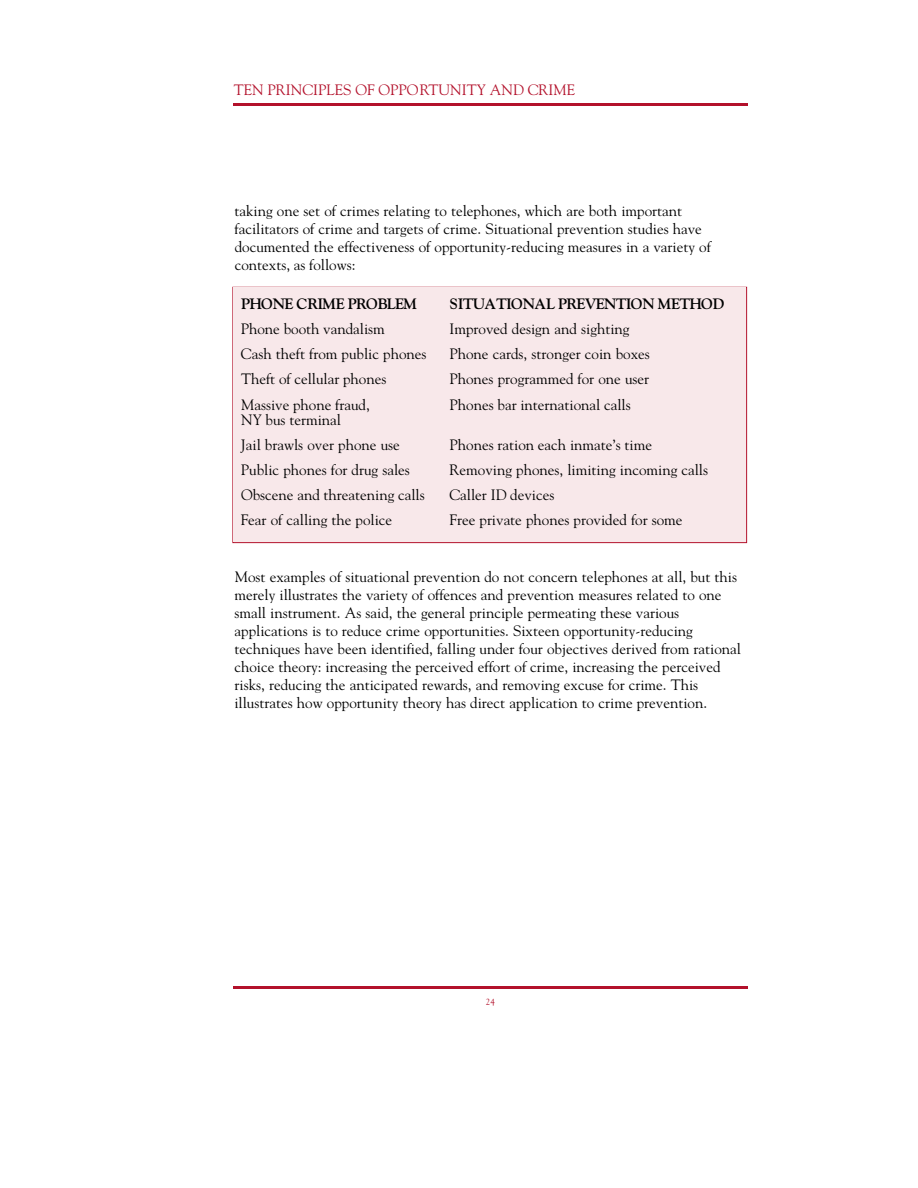
<style>
.page{position:relative;width:918px;height:1188px;background:#fff}
.page>*{position:absolute;margin:0;border:0;box-sizing:border-box;transform-origin:0 0}
.t1{font:15px/18px "Goudy";color:#000}
.t2{font:700 15px "Goudy";color:#000}
.t3{font:15px "Goudy";color:#b3112b}
.t4{font:9px "Goudy";color:#b3112b}
</style>
<div class="page">
<div style="left:233px;top:288px;width:513px;height:254px;background:#f8e8ea"></div>
<hr style="left:233px;top:104px;width:514px;height:2px;background:#b3112b">
<hr style="left:233px;top:986px;width:514px;height:3px;background:#b3112b">
<p class="t3" style="left:234px;top:84px;width:343px">TEN PRINCIPLES OF OPPORTUNITY AND CRIME</p>
<p class="t1" style="left:234px;top:203px;width:478px">taking one set of crimes relating to telephones, which are both important facilitators of crime and targets of crime. Situational prevention studies have documented the effectiveness of opportunity-reducing measures in a variety of contexts, as follows:</p>
<p class="t2" style="left:241px;top:297px;width:177px">PHONE CRIME PROBLEM</p>
<p class="t2" style="left:449px;top:297px;width:276px">SITUATIONAL PREVENTION METHOD</p>
<p class="t1" style="left:241px;top:321px;width:146px">Phone booth vandalism</p>
<p class="t1" style="left:449px;top:321px;width:182px">Improved design and sighting</p>
<p class="t1" style="left:241px;top:346px;width:187px">Cash theft from public phones</p>
<p class="t1" style="left:449px;top:346px;width:202px">Phone cards, stronger coin boxes</p>
<p class="t1" style="left:241px;top:371px;width:147px">Theft of cellular phones</p>
<p class="t1" style="left:449px;top:371px;width:201px">Phones programmed for one user</p>
<p class="t1" style="left:241px;top:396px;width:130px">Massive phone fraud,</p>
<p class="t1" style="left:450px;top:396px;width:183px">Phones bar international calls</p>
<p class="t1" style="left:241px;top:408px;width:160px;line-height:25.2px">NY bus terminal<br>Jail brawls over phone use</p>
<p class="t1" style="left:450px;top:437px;width:204px">Phones ration each inmate’s time</p>
<p class="t1" style="left:241px;top:462px;width:170px">Public phones for drug sales</p>
<p class="t1" style="left:450px;top:462px;width:260px">Removing phones, limiting incoming calls</p>
<p class="t1" style="left:241px;top:487px;width:185px">Obscene and threatening calls</p>
<p class="t1" style="left:449px;top:487px;width:106px">Caller ID devices</p>
<p class="t1" style="left:241px;top:512px;width:153px">Fear of calling the police</p>
<p class="t1" style="left:450px;top:512px;width:235px">Free private phones provided for some</p>
<p class="t1" style="left:234px;top:569px;width:508px">Most examples of situational prevention do not concern telephones at all, but this merely illustrates the variety of offences and prevention measures related to one small instrument. As said, the general principle permeating these various applications is to reduce crime opportunities. Sixteen opportunity-reducing techniques have been identified, falling under four objectives derived from rational choice theory: increasing the perceived effort of crime, increasing the perceived risks, reducing the anticipated rewards, and removing excuse for crime. This illustrates how opportunity theory has direct application to crime prevention.</p>
<p class="t4" style="left:486px;top:999px;width:10px">24</p>
</div>
